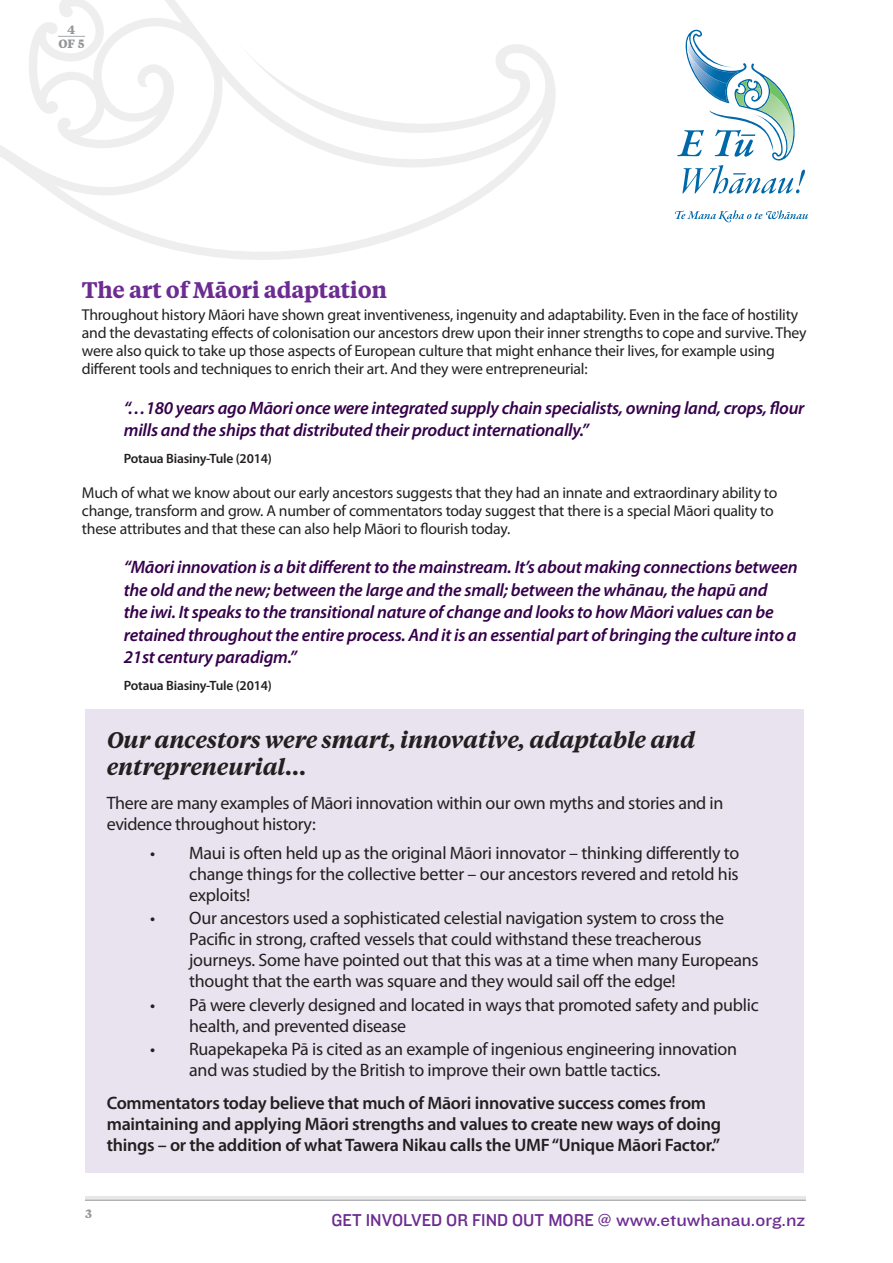
<style>
.page{position:relative;width:893px;height:1263px;background:#fff}
.page>*{position:absolute;margin:0;border:0;box-sizing:border-box;transform-origin:0 0}
.t1{font:italic 600 22.5px/27px "Tiempos Text";letter-spacing:-.01em;color:#231f20}
.t2{font:600 22.5px "Tiempos Text";letter-spacing:-.01em;color:#6c2c91}
.t3{font:18px/21px "Myriad Pro";letter-spacing:-.015em;color:#231f20}
.t4{font:italic 600 18px/22.5px "Myriad Pro";letter-spacing:-.015em;color:#35004a}
.t5{font:600 18px/21px "Myriad Pro";letter-spacing:-.015em;color:#231f20}
.t6{font:17.85px "Knockout 31 Junior Middlewt";color:#6c2c91}
.t7{font:15.75px/18px "Myriad Pro";letter-spacing:-.015em;color:#231f20}
.t8{font:600 13.5px "Myriad Pro";letter-spacing:-.015em;color:#231f20}
.t9{font:700 12px "Tiempos Text";color:#939598}
.s1{font-family:"Knockout 32 Junior Cruisewt"}
</style>
<div class="page">
<svg style="left:675px;top:210px;width:133px;height:12px"></svg>
<svg style="left:677px;top:30px;width:128px;height:164px"></svg>
<svg style="left:0;top:0;width:556px;height:260px"></svg>
<svg style="left:85px;top:1196px;width:720px;height:5px;background:#d7d8da"></svg>
<div style="left:85px;top:709px;width:719px;height:463px;background:#e9e2ef"></div>
<svg style="left:0;top:0;width:122px;height:120px"></svg>
<p class="t9" style="left:68px;top:21px;width:9px">4</p>
<p class="t9" style="left:58px;top:35px;width:28px">OF 5</p>
<p class="t2" style="left:82px;top:274px;width:307px">The art of Māori adaptation</p>
<p class="t7" style="left:82px;top:305px;width:726px">Throughout history Māori have shown great inventiveness, ingenuity and adaptability. Even in the face of hostility and the devastating effects of colonisation our ancestors drew upon their inner strengths to cope and survive. They were also quick to take up those aspects of European culture that might enhance their lives, for example using different tools and techniques to enrich their art. And they were entrepreneurial:</p>
<p class="t4" style="left:124px;top:396px;width:682px">“…180 years ago Māori once were integrated supply chain specialists, owning land, crops, flour mills and the ships that distributed their product internationally.”</p>
<p class="t8" style="left:124px;top:449px;width:149px">Potaua Biasiny-Tule (2014)</p>
<p class="t7" style="left:82px;top:483px;width:697px">Much of what we know about our early ancestors suggests that they had an innate and extraordinary ability to change, transform and grow. A number of commentators today suggest that there is a special Māori quality to these attributes and that these can also help Māori to flourish today.</p>
<p class="t4" style="left:124px;top:555px;width:675px">“Māori innovation is a bit different to the mainstream. It’s about making connections between the old and the new; between the large and the small; between the whānau, the hapū and<br>the iwi. It speaks to the transitional nature of change and looks to how Māori values can be retained throughout the entire process. And it is an essential part of bringing the culture into a 21st century paradigm.”</p>
<p class="t8" style="left:124px;top:676px;width:149px">Potaua Biasiny-Tule (2014)</p>
<p class="t1" style="left:107px;top:725px;width:590px">Our ancestors were smart, innovative, adaptable and entrepreneurial…</p>
<p class="t3" style="left:107px;top:792px;width:618px">There are many examples of Māori innovation within our own myths and stories and in evidence throughout history:</p>
<p class="t3" style="left:189px;top:842px;width:552px;text-align:justify;text-indent:-39px">• Maui is often held up as the original Māori innovator – thinking differently to change things for the collective better – our ancestors revered and retold his exploits!</p>
<p class="t3" style="left:189px;top:907px;width:571px;text-indent:-39px">• Our ancestors used a sophisticated celestial navigation system to cross the Pacific in strong, crafted vessels that could withstand these treacherous journeys. Some have pointed out that this was at a time when many Europeans thought that the earth was square and they would sail off the edge!</p>
<p class="t3" style="left:189px;top:994px;width:571px;text-indent:-39px">• Pā were cleverly designed and located in ways that promoted safety and public health, and prevented disease</p>
<p class="t3" style="left:189px;top:1038px;width:549px;text-indent:-39px">• Ruapekapeka Pā is cited as an example of ingenious engineering innovation and was studied by the British to improve their own battle tactics.</p>
<p class="t5" style="left:107px;top:1092px;width:616px">Commentators today believe that much of Māori innovative success comes from maintaining and applying Māori strengths and values to create new ways of doing things – or the addition of what Tawera Nikau calls the UMF “Unique Māori Factor.”</p>
<p class="t9" style="left:85px;top:1205px;width:8px">3</p>
<p class="t6" style="left:332px;top:1208px;width:475px">GET INVOLVED OR FIND OUT MORE @ <span class="s1">www.etuwhanau.org.nz</span></p>
</div>
